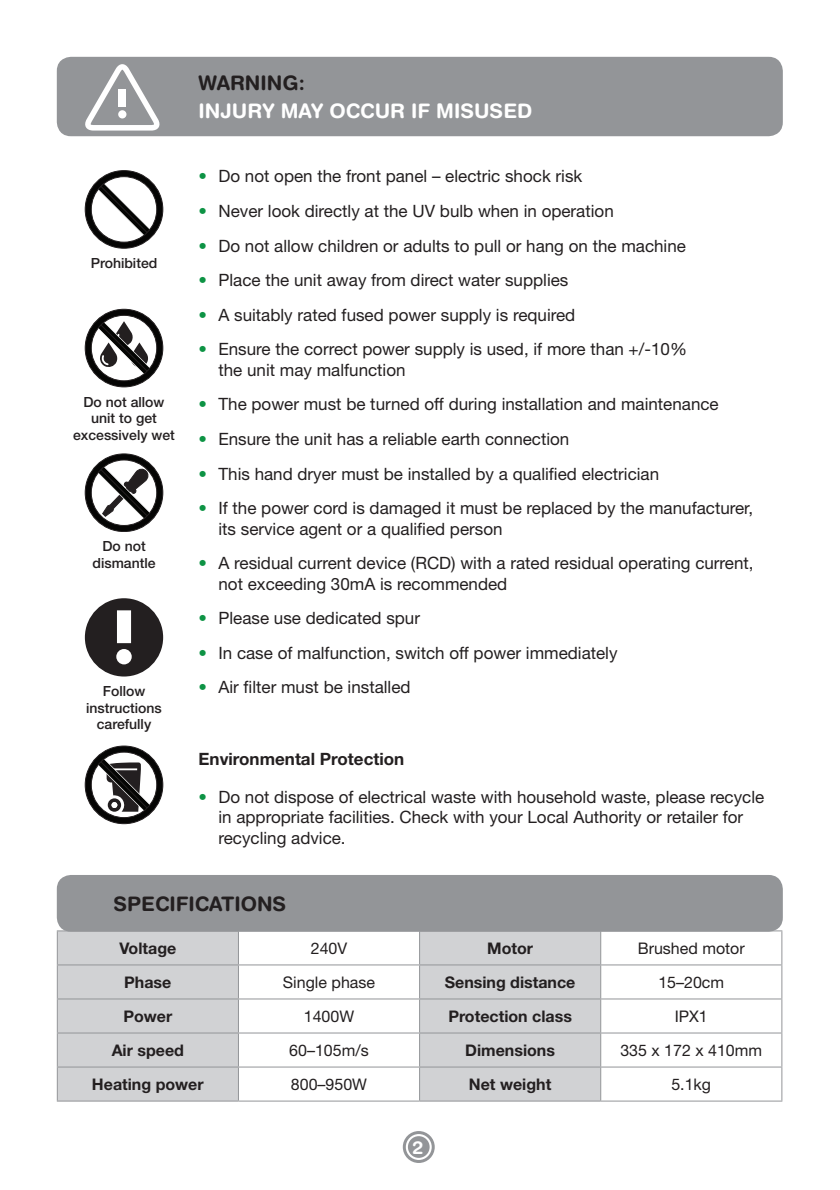
<style>
.page{position:relative;width:840px;height:1190px;background:#fff}
.page>*{position:absolute;margin:0;border:0;box-sizing:border-box;transform-origin:0 0}
.HEADINGS{font:700 20px/28px "Helvetica Rounded LT Std";color:#fff}
.HEADINGS-2{font:700 20px "Helvetica Rounded LT Std";color:#231f20}
.HEADINGS-3{font:700 18px "Helvetica Rounded LT Std";color:#fff}
.t1{font:17px/20.4px "Helvetica Neue LT Std";color:#231f20}
.t2{font:700 17px "Helvetica Neue LT Std";color:#231f20}
.t3{font:700 16px "Helvetica Neue LT Std";color:#231f20}
.t4{font:16px "Helvetica Neue LT Std";color:#231f20}
.t5{font:500 14px/16.8px "Helvetica Neue LT Std";color:#231f20;text-align:center}
.s1{color:#231f20}
.s2{color:#0d9344}
</style>
<div class="page">
<div style="left:403px;top:1130px;width:32px;height:32px;border:3px solid #939598;border-radius:50%"></div>
<div style="left:408px;top:1135px;width:21px;height:22px;background:#939598;border-radius:50%"></div>
<svg style="left:58px;top:931px;width:542px;height:169px;fill:#d1d2d4"></svg>
<hr style="left:57px;top:930px;width:181px;height:1px;background:#939598">
<hr style="left:57px;top:931px;width:1px;height:33px;background:#939598">
<hr style="left:238px;top:931px;width:1px;height:33px;background:#939598">
<hr style="left:419px;top:931px;width:1px;height:33px;background:#939598">
<hr style="left:600px;top:930px;width:182px;height:1px;background:#939598">
<hr style="left:600px;top:931px;width:1px;height:33px;background:#939598">
<hr style="left:781px;top:931px;width:1px;height:33px;background:#939598">
<hr style="left:57px;top:964px;width:181px;height:1px;background:#939598">
<hr style="left:57px;top:965px;width:1px;height:33px;background:#939598">
<hr style="left:238px;top:964px;width:181px;height:1px;background:#939598">
<hr style="left:238px;top:965px;width:1px;height:33px;background:#939598">
<hr style="left:419px;top:964px;width:181px;height:1px;background:#939598">
<hr style="left:419px;top:965px;width:1px;height:33px;background:#939598">
<hr style="left:600px;top:964px;width:182px;height:1px;background:#939598">
<hr style="left:600px;top:965px;width:1px;height:33px;background:#939598">
<hr style="left:781px;top:965px;width:1px;height:33px;background:#939598">
<hr style="left:57px;top:998px;width:181px;height:1px;background:#939598">
<hr style="left:57px;top:999px;width:1px;height:33px;background:#939598">
<hr style="left:238px;top:998px;width:181px;height:1px;background:#939598">
<hr style="left:238px;top:999px;width:1px;height:33px;background:#939598">
<hr style="left:419px;top:998px;width:181px;height:1px;background:#939598">
<hr style="left:419px;top:999px;width:1px;height:33px;background:#939598">
<hr style="left:600px;top:998px;width:182px;height:1px;background:#939598">
<hr style="left:600px;top:999px;width:1px;height:33px;background:#939598">
<hr style="left:781px;top:999px;width:1px;height:33px;background:#939598">
<hr style="left:57px;top:1032px;width:181px;height:1px;background:#939598">
<hr style="left:57px;top:1033px;width:1px;height:33px;background:#939598">
<hr style="left:238px;top:1032px;width:181px;height:1px;background:#939598">
<hr style="left:238px;top:1033px;width:1px;height:33px;background:#939598">
<hr style="left:419px;top:1032px;width:181px;height:1px;background:#939598">
<hr style="left:419px;top:1033px;width:1px;height:33px;background:#939598">
<hr style="left:600px;top:1032px;width:182px;height:1px;background:#939598">
<hr style="left:600px;top:1033px;width:1px;height:33px;background:#939598">
<hr style="left:781px;top:1033px;width:1px;height:33px;background:#939598">
<hr style="left:57px;top:1066px;width:181px;height:1px;background:#939598">
<hr style="left:57px;top:1067px;width:1px;height:33px;background:#939598">
<hr style="left:238px;top:1066px;width:181px;height:1px;background:#939598">
<hr style="left:238px;top:1067px;width:1px;height:33px;background:#939598">
<hr style="left:419px;top:1066px;width:181px;height:1px;background:#939598">
<hr style="left:419px;top:1067px;width:1px;height:33px;background:#939598">
<hr style="left:600px;top:1066px;width:182px;height:1px;background:#939598">
<hr style="left:600px;top:1067px;width:1px;height:33px;background:#939598">
<hr style="left:781px;top:1067px;width:1px;height:33px;background:#939598">
<hr style="left:57px;top:1100px;width:181px;height:1px;background:#939598">
<hr style="left:238px;top:1100px;width:181px;height:1px;background:#939598">
<hr style="left:419px;top:1100px;width:181px;height:1px;background:#939598">
<hr style="left:600px;top:1100px;width:182px;height:1px;background:#939598">
<div style="left:57px;top:57px;width:725px;height:79px;background:#939598;border-radius:14px"></div>
<div style="left:57px;top:874px;width:725px;height:57px;background:#939598;border-radius:14px"></div>
<svg style="left:85px;top:170px;width:78px;height:78px"></svg>
<svg style="left:85px;top:309px;width:78px;height:78px"></svg>
<svg style="left:85px;top:453px;width:78px;height:79px"></svg>
<svg style="left:85px;top:598px;width:78px;height:78px"></svg>
<svg style="left:85px;top:745px;width:78px;height:79px"></svg>
<svg style="left:85px;top:64px;width:74px;height:66px"></svg>
<div style="left:118px;top:110px;width:8px;height:8px;background:#fff;border-radius:50%"></div>
<div style="left:118px;top:89px;width:8px;height:18px;background:#fff"></div>
<p class="t5" style="left:91px;top:254px;width:68px">Prohibited</p>
<p class="t5" style="left:73px;top:393px;width:103px">Do not allow unit to get excessively wet</p>
<p class="t5" style="left:92px;top:537px;width:65px">Do not dismantle</p>
<p class="t5" style="left:86px;top:682px;width:77px">Follow instructions carefully</p>
<p class="HEADINGS" style="left:199px;top:68px;width:335px"><span class="s1">WARNING:<br></span>INJURY MAY OCCUR IF MISUSED</p>
<p class="t1" style="left:199px;top:166px;width:385px"><span class="s2">•</span> Do not open the front panel – electric shock risk</p>
<p class="t1" style="left:199px;top:200px;width:416px"><span class="s2">•</span> Never look directly at the UV bulb when in operation</p>
<p class="t1" style="left:199px;top:235px;width:489px"><span class="s2">•</span> Do not allow children or adults to pull or hang on the machine</p>
<p class="t1" style="left:199px;top:270px;width:371px"><span class="s2">•</span> Place the unit away from direct water supplies</p>
<p class="t1" style="left:199px;top:304px;width:378px"><span class="s2">•</span> A suitably rated fused power supply is required</p>
<p class="t1" style="left:218px;top:339px;width:470px;text-indent:-20px"><span class="s2">•</span> Ensure the correct power supply is used, if more than +/-10% the unit may malfunction</p>
<p class="t1" style="left:199px;top:394px;width:521px"><span class="s2">•</span> The power must be turned off during installation and maintenance</p>
<p class="t1" style="left:199px;top:428px;width:372px"><span class="s2">•</span> Ensure the unit has a reliable earth connection</p>
<p class="t1" style="left:199px;top:463px;width:462px"><span class="s2">•</span> This hand dryer must be installed by a qualified electrician</p>
<p class="t1" style="left:218px;top:497px;width:536px;text-indent:-20px"><span class="s2">•</span> If the power cord is damaged it must be replaced by the manufacturer, its service agent or a qualified person</p>
<p class="t1" style="left:218px;top:552px;width:536px;text-indent:-20px"><span class="s2">•</span> A residual current device (RCD) with a rated residual operating current, not exceeding 30mA is recommended</p>
<p class="t1" style="left:199px;top:607px;width:223px"><span class="s2">•</span> Please use dedicated spur</p>
<p class="t1" style="left:199px;top:642px;width:420px"><span class="s2">•</span> In case of malfunction, switch off power immediately</p>
<p class="t1" style="left:199px;top:676px;width:213px"><span class="s2">•</span> Air filter must be installed</p>
<p class="t2" style="left:199px;top:748px;width:207px">Environmental Protection</p>
<p class="t1" style="left:218px;top:786px;width:547px;text-indent:-20px"><span class="s2">•</span> Do not dispose of electrical waste with household waste, please recycle in appropriate facilities. Check with your Local Authority or retailer for recycling advice.</p>
<p class="HEADINGS-2" style="left:113px;top:891px;width:174px">SPECIFICATIONS</p>
<p class="t3" style="left:119px;top:937px;width:58px">Voltage</p>
<p class="t4" style="left:311px;top:938px;width:38px">240V</p>
<p class="t3" style="left:487px;top:937px;width:47px">Motor</p>
<p class="t4" style="left:637px;top:938px;width:108px">Brushed motor</p>
<p class="t3" style="left:124px;top:971px;width:49px">Phase</p>
<p class="t4" style="left:283px;top:972px;width:94px">Single phase</p>
<p class="t3" style="left:445px;top:971px;width:132px">Sensing distance</p>
<p class="t4" style="left:658px;top:972px;width:67px">15–20cm</p>
<p class="t3" style="left:123px;top:1006px;width:50px">Power</p>
<p class="t4" style="left:304px;top:1006px;width:52px">1400W</p>
<p class="t3" style="left:448px;top:1006px;width:125px">Protection class</p>
<p class="t4" style="left:674px;top:1006px;width:35px">IPX1</p>
<p class="t3" style="left:112px;top:1040px;width:74px">Air speed</p>
<p class="t4" style="left:289px;top:1040px;width:81px">60–105m/s</p>
<p class="t3" style="left:465px;top:1040px;width:91px">Dimensions</p>
<p class="t4" style="left:620px;top:1040px;width:143px">335 x 172 x 410mm</p>
<p class="t3" style="left:92px;top:1074px;width:113px">Heating power</p>
<p class="t4" style="left:291px;top:1074px;width:78px">800–950W</p>
<p class="t3" style="left:469px;top:1074px;width:84px">Net weight</p>
<p class="t4" style="left:671px;top:1074px;width:41px">5.1kg</p>
<p class="HEADINGS-3" style="left:412px;top:1136px;width:12px">2</p>
</div>
